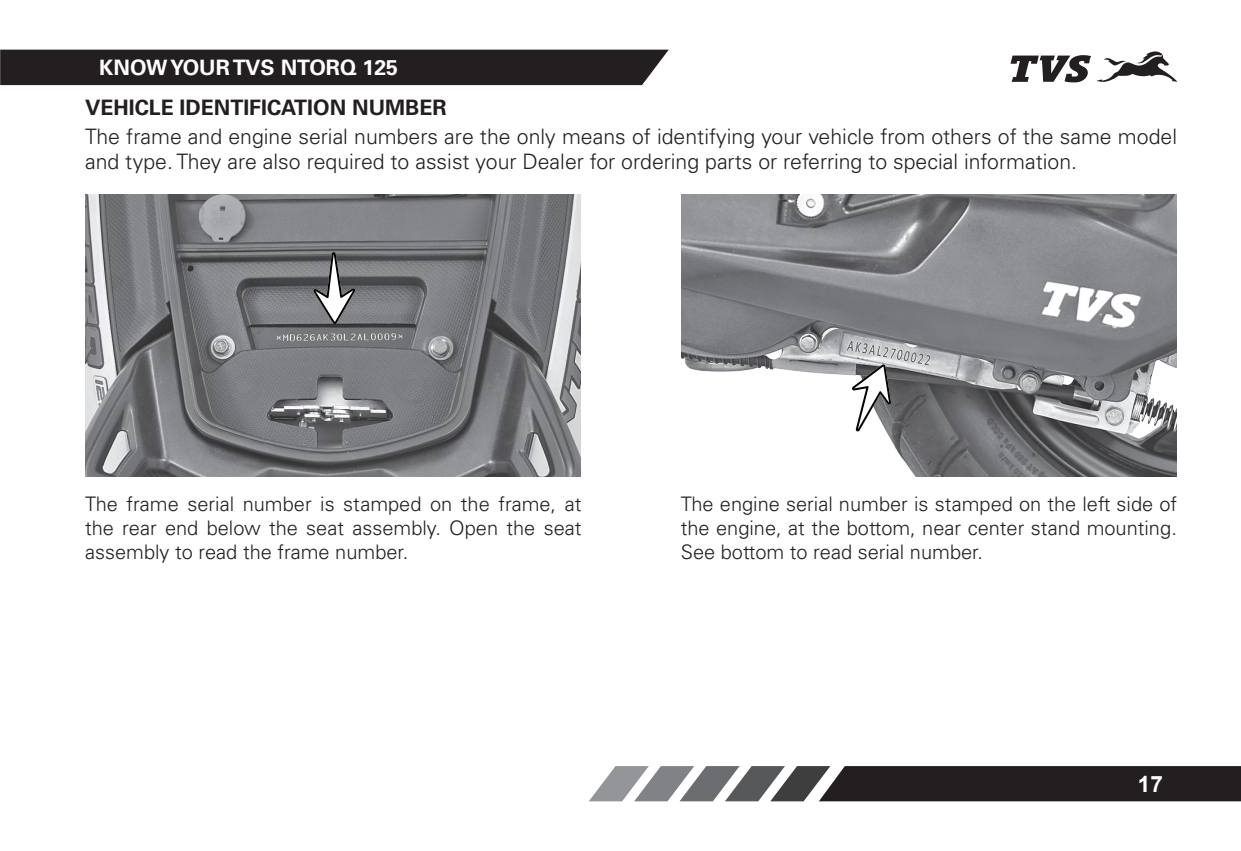
<style>
.page{position:relative;width:1241px;height:851px;background:#fff}
.page>*{position:absolute;margin:0;border:0;box-sizing:border-box;transform-origin:0 0}
.t1{font:700 22.5px "Arial";color:#fff}
.Paragraph_Style_1{font:300 21.25px/25.5px "Univers LT Std";color:#231f20}
.Main_Heading{font:700 21.25px "Univers LT Std";color:#231f20}
.Page_Heading{font:700 21.25px "Univers LT Std";color:#fff}
.Paragraph_Style_1-2{font:300 20px/24px "Univers LT Std";color:#231f20;text-align:justify}
</style>
<div class="page">
<svg style="left:1096px;top:51px;width:80px;height:31px"></svg>
<svg style="left:1010px;top:55px;width:80px;height:27px"></svg>
<div style="left:0;top:50px;width:668px;height:35px;background:#231f20"></div>
<svg style="left:589px;top:766px;width:651px;height:35px;background:#4f4c4e"></svg>
<img style="left:681px;top:194px;width:495px;height:282px">
<svg style="left:851px;top:364px;width:40px;height:67px"></svg>
<img style="left:86px;top:194px;width:495px;height:282px">
<svg style="left:313px;top:252px;width:42px;height:72px"></svg>
<p class="Page_Heading" style="left:99px;top:55px;width:300px">KNOW YOUR TVS NTORQ 125</p>
<p class="Main_Heading" style="left:85px;top:95px;width:363px">VEHICLE IDENTIFICATION NUMBER</p>
<p class="Paragraph_Style_1" style="left:85px;top:123px;width:1093px">The frame and engine serial numbers are the only means of identifying your vehicle from others of the same model and type. They are also required to assist your Dealer for ordering parts or referring to special information.</p>
<p class="Paragraph_Style_1-2" style="left:85px;top:492px;width:498px">The frame serial number is stamped on the frame, at the rear end below the seat assembly. Open the seat assembly to read the frame number.</p>
<p class="Paragraph_Style_1-2" style="left:680px;top:492px;width:498px">The engine serial number is stamped on the left side of the engine, at the bottom, near center stand mounting.<br>See bottom to read serial number.</p>
<p class="t1" style="left:1137px;top:768px;width:27px">17</p>
</div>
